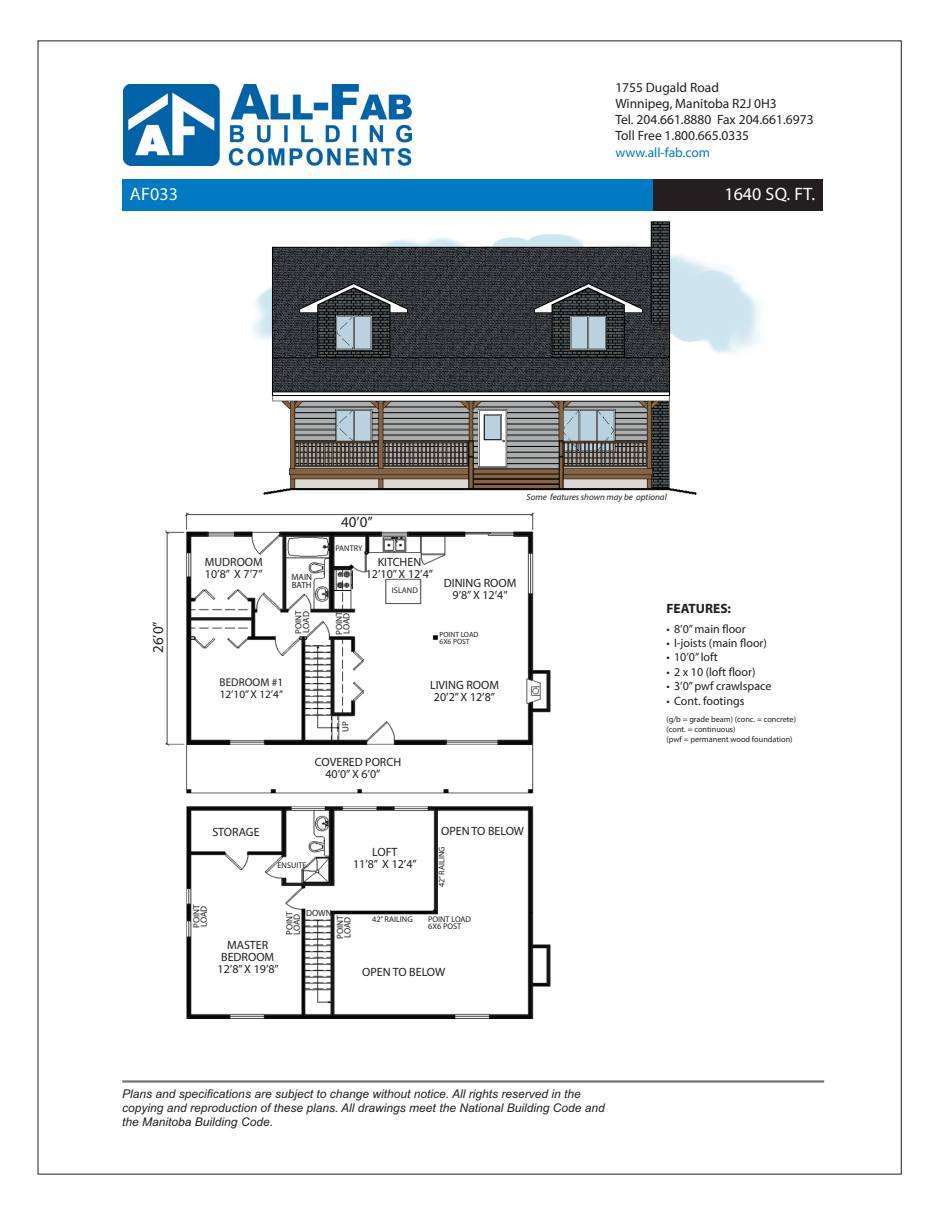
<style>
.page{position:relative;width:945px;height:1215px;background:#fff}
.page>*{position:absolute;margin:0;border:0;box-sizing:border-box;transform-origin:0 0}
.t1{font:18px "Myriad Pro";color:#fff}
.t2{font:15px "Myriad Pro";color:#231f20}
.t3{font:13.5px/16.2px "Myriad Pro";color:#231f20}
.t4{font:13.5px "Myriad Pro";color:#007bc3}
.t5{font:700 13.5px "Myriad Pro";color:#231f20}
.t6{font:12px/12px "Myriad Pro";color:#231f20;text-align:center}
.t7{font:italic 12px/14.4px "Arial";color:#231f20}
.t8{font:11.25px/12px "Myriad Pro";color:#231f20}
.t9{font:9px/7.5px "Myriad Pro";color:#231f20}
.t10{font:italic 9px "Myriad Pro";color:#231f20}
.t11{font:8.25px/9.9px "Myriad Pro";color:#231f20}
.t12{font:7.5px/7.5px "Myriad Pro";color:#231f20}
</style>
<div class="page">
<img style="left:165px;top:221px;width:596px;height:798px">
<div style="left:653px;top:180px;width:170px;height:31px;background:#231f20"></div>
<div style="left:122px;top:180px;width:531px;height:31px;background:#007bc3"></div>
<hr style="left:122px;top:1080px;width:702px;height:3px;background:#747272">
<img style="left:124px;top:84px;width:287px;height:82px">
<p class="t3" style="left:615px;top:80px;width:200px">1755 Dugald Road<br>Winnipeg, Manitoba R2J 0H3<br>Tel. 204.661.8880 Fax 204.661.6973<br>Toll Free 1.800.665.0335</p>
<p class="t4" style="left:615px;top:147px;width:96px">www.all-fab.com</p>
<h1 class="t1" style="left:130px;top:187px;width:50px">AF033</h1>
<h1 class="t1" style="left:725px;top:187px;width:92px">1640 Sq. FT.</h1>
<p class="t2" style="left:153px;top:653px;width:33px;rotate:-90deg">26’0”</p>
<p class="t6" style="left:205px;top:557px;width:60px;text-align:left">MUDROOM<br>10’8” X 7’7”</p>
<p class="t2" style="left:341px;top:516px;width:33px">40’0”</p>
<p class="t9" style="left:291px;top:574px;width:22px">MAIN<br>BATH</p>
<p class="t11" style="left:336px;top:544px;width:29px">PANTRY</p>
<p class="t6" style="left:366px;top:557px;width:69px">KITCHEN<br>12’10”X 12’4”</p>
<p class="t11" style="left:392px;top:586px;width:27px">ISLAND</p>
<p class="t6" style="left:444px;top:578px;width:74px">DINING ROOM<br>9’8”X 12’4”</p>
<p class="t9" style="left:296px;top:634px;width:25px;rotate:-90deg">POINT<br>LOAD</p>
<p class="t9" style="left:336px;top:635px;width:25px;rotate:-90deg">POINT<br>LOAD</p>
<p class="t12" style="left:440px;top:631px;width:41px">POINT LOAD<br>6X6 POST</p>
<p class="t8" style="left:220px;top:677px;width:65px">BEDROOM #1<br>12’10”X 12’4”</p>
<p class="t9" style="left:342px;top:732px;width:12px;rotate:-90deg">UP</p>
<p class="t6" style="left:325px;top:757px;width:77px;text-align:left;text-indent:-11px">COVERED PORCH<br>40’0”X 6’0”</p>
<p class="t6" style="left:430px;top:680px;width:70px">LIVING ROOM<br>20’2”X 12’8”</p>
<p class="t10" style="left:527px;top:494px;width:142px">Some features shown may be optional</p>
<p class="t5" style="left:666px;top:603px;width:66px">FEATURES:</p>
<p class="t6" style="left:666px;top:624px;width:81px">• 8’0”main floor</p>
<p class="t6" style="left:666px;top:638px;width:102px">• I-joists (main floor)</p>
<p class="t6" style="left:666px;top:652px;width:53px">• 10’0”loft</p>
<p class="t6" style="left:666px;top:667px;width:91px">• 2 x 10 (loft floor)</p>
<p class="t6" style="left:666px;top:681px;width:106px">• 3’0”pwf crawlspace</p>
<p class="t6" style="left:666px;top:696px;width:80px">• Cont. footings</p>
<p class="t11" style="left:666px;top:715px;width:131px">(g/b = grade beam) (conc. = concrete) (cont. = continuous)<br>(pwf = permanent wood foundation)</p>
<p class="t6" style="left:212px;top:826px;width:49px">STORAGE</p>
<p class="t6" style="left:441px;top:826px;width:84px">OPEN TO BELOW</p>
<p class="t9" style="left:193px;top:928px;width:25px;rotate:-90deg">POINT<br>LOAD</p>
<p class="t11" style="left:278px;top:861px;width:31px">ENSUITE</p>
<p class="t6" style="left:353px;top:846px;width:65px">LOFT<br>11’8” X 12’4”</p>
<p class="t11" style="left:438px;top:887px;width:42px;rotate:-90deg">42”RAILING</p>
<p class="t9" style="left:306px;top:910px;width:27px">DOWN</p>
<p class="t9" style="left:286px;top:935px;width:25px;rotate:-90deg">POINT<br>LOAD</p>
<p class="t9" style="left:337px;top:939px;width:25px;rotate:-90deg">POINT<br>LOAD</p>
<p class="t6" style="left:218px;top:939px;width:63px">MASTER<br>BEDROOM<br>12’8”X 19’8”</p>
<p class="t11" style="left:372px;top:915px;width:42px">42”RAILING</p>
<p class="t11" style="left:428px;top:916px;width:45px;line-height:7.5px">POINT LOAD<br>6X6 POST</p>
<p class="t6" style="left:362px;top:967px;width:84px">OPEN TO BELOW</p>
<p class="t7" style="left:122px;top:1086px;width:484px">Plans and specifications are subject to change without notice. All rights reserved in the copying and reproduction of these plans. All drawings meet the National Building Code and the Manitoba Building Code.</p>
</div>
